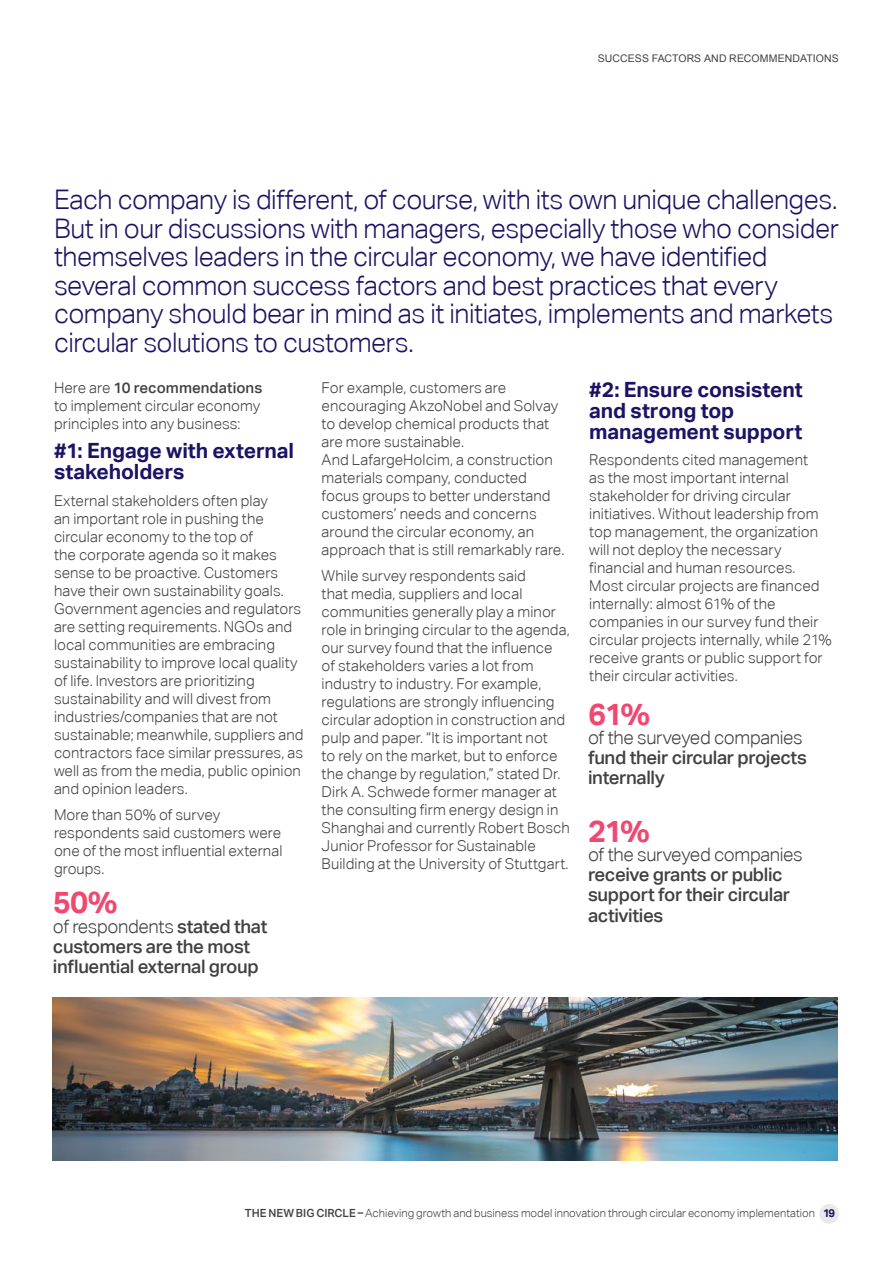
<style>
.page{position:relative;width:893px;height:1263px;background:#fff}
.page>*{position:absolute;margin:0;border:0;box-sizing:border-box;transform-origin:0 0}
.t1{font:700 30.6px "Aktiv Grotesk";color:#ef4871}
.t2{font:300 27px/28.5px "Aktiv Grotesk";letter-spacing:-.015em;color:#1b1464}
.t3{font:700 21px/21px "Aktiv Grotesk";letter-spacing:-.005em;color:#1b1464}
.t4{font:500 18.6px/20.1px "Aktiv Grotesk";letter-spacing:-.02em;color:#414042}
.t5{font:300 18.6px "Aktiv Grotesk";letter-spacing:-.02em;color:#414042}
.t6{font:300 15px/18px "Aktiv Grotesk";letter-spacing:.005em;color:#414042}
.t7{font:300 11.25px "Aktiv Grotesk";color:#414042}
.t8{font:10.5px "Arial";letter-spacing:.01em;color:#414042}
.s1{font-weight:500}
.s2{font-weight:300}
.s3{font-weight:700;color:#1b1464}
</style>
<div class="page">
<div style="left:819px;top:1204px;width:20px;height:20px;background:#e9e9ea;border-radius:50%"></div>
<img style="left:53px;top:997px;width:784px;height:164px">
<p class="t8" style="left:598px;top:51px;width:243px">SUCCESS FACTORS AND RECOMMENDATIONS</p>
<p class="t2" style="left:54px;top:185px;width:786px">Each company is different, of course, with its own unique challenges.<br>But in our discussions with managers, especially those who consider themselves leaders in the circular economy, we have identified several common success factors and best practices that every company should bear in mind as it initiates, implements and markets circular solutions to customers.</p>
<p class="t6" style="left:54px;top:378px;width:210px">Here are <span class="s1">10 recommendations </span>to implement circular economy principles into any business:</p>
<h3 class="t3" style="left:54px;top:440px;width:242px">#1: Engage with external stakeholders</h3>
<p class="t6" style="left:54px;top:491px;width:251px">External stakeholders often play<br>an important role in pushing the circular economy to the top of<br>the corporate agenda so it makes sense to be proactive. Customers have their own sustainability goals.<br>Government agencies and regulators are setting requirements. NGOs and local communities are embracing sustainability to improve local quality of life. Investors are prioritizing sustainability and will divest from industries/companies that are not sustainable; meanwhile, suppliers and contractors face similar pressures, as well as from the media, public opinion and opinion leaders.</p>
<p class="t6" style="left:54px;top:806px;width:230px">More than 50% of survey respondents said customers were one of the most influential external groups.</p>
<h1 class="t1" style="left:53px;top:885px;width:66px">50%</h1>
<p class="t4" style="left:53px;top:916px;width:216px"><span class="s2">of respondents</span> stated that customers are the most influential external group</p>
<p class="t6" style="left:322px;top:378px;width:244px">For example, customers are encouraging AkzoNobel and Solvay to develop chemical products that are more sustainable.<br>And LafargeHolcim, a construction materials company, conducted focus groups to better understand customers’ needs and concerns around the circular economy, an approach that is still remarkably rare.</p>
<p class="t6" style="left:322px;top:567px;width:250px">While survey respondents said<br>that media, suppliers and local communities generally play a minor role in bringing circular to the agenda, our survey found that the influence<br>of stakeholders varies a lot from industry to industry. For example, regulations are strongly influencing circular adoption in construction and pulp and paper. “It is important not<br>to rely on the market, but to enforce the change by regulation,” stated Dr.<br>Dirk A. Schwede former manager at the consulting firm energy design in Shanghai and currently Robert Bosch Junior Professor for Sustainable Building at the University of Stuttgart.</p>
<h3 class="t3" style="left:589px;top:379px;width:215px">#2: Ensure consistent and strong top management support</h3>
<p class="t6" style="left:589px;top:451px;width:244px">Respondents cited management<br>as the most important internal stakeholder for driving circular initiatives. Without leadership from top management, the organization will not deploy the necessary financial and human resources.<br>Most circular projects are financed internally: almost 61% of the companies in our survey fund their circular projects internally, while 21% receive grants or public support for their circular activities.</p>
<h1 class="t1" style="left:588px;top:696px;width:63px">61%</h1>
<p class="t5" style="left:588px;top:727px;width:216px">of the surveyed companies</p>
<p class="t4" style="left:588px;top:747px;width:220px">fund their circular projects internally</p>
<h1 class="t1" style="left:588px;top:813px;width:63px">21%</h1>
<p class="t5" style="left:588px;top:844px;width:216px">of the surveyed companies</p>
<p class="t4" style="left:588px;top:864px;width:204px">receive grants or public support for their circular activities</p>
<p class="t7" style="left:245px;top:1206px;width:592px"><span class="s1">THE NEW BIG CIRCLE –</span> Achieving growth and business model innovation through circular economy implementation <span class="s3">19</span></p>
</div>
